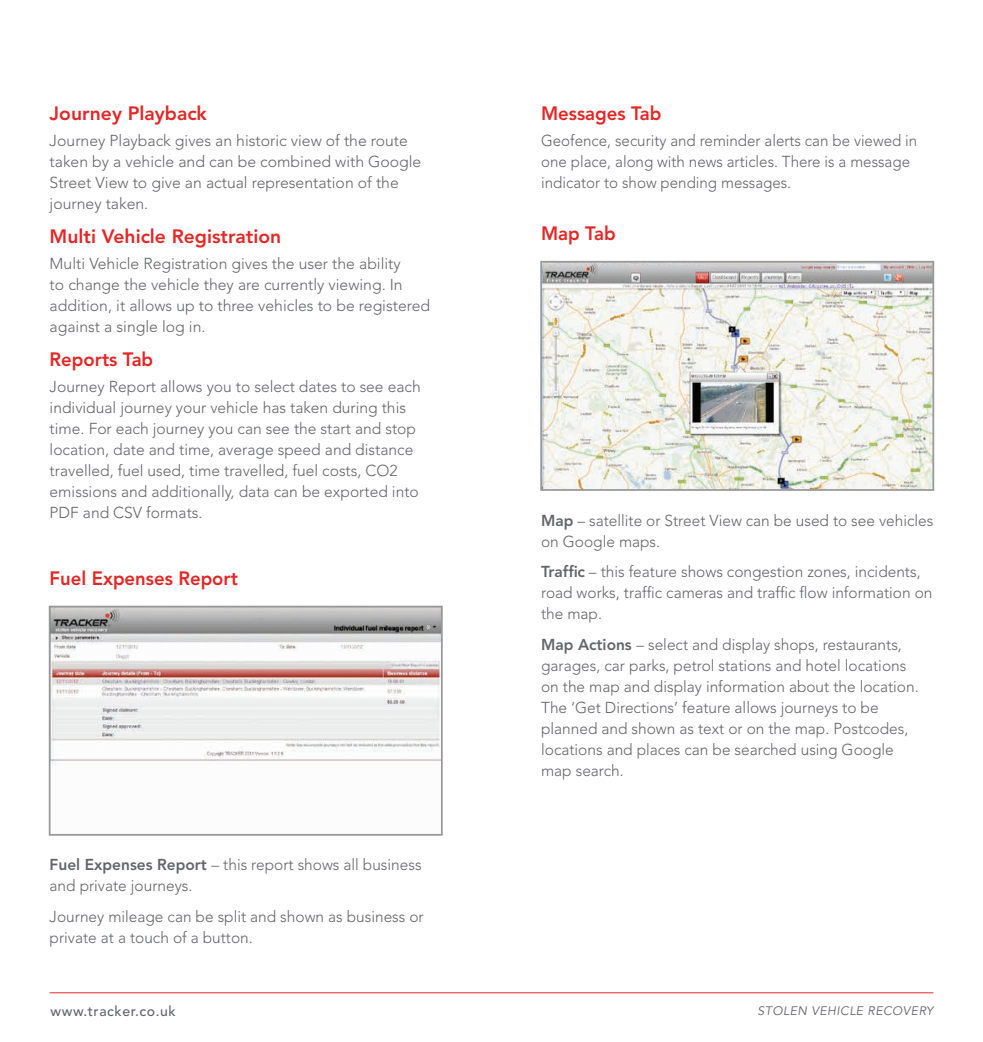
<style>
.page{position:relative;width:983px;height:1042px;background:#fff}
.page>*{position:absolute;margin:0;border:0;box-sizing:border-box;transform-origin:0 0}
.t1{font:800 19.25px "Avenir";color:#e42625;scale:.96 1}
.t2{font:800 19.25px "Avenir";color:#e42625}
.t3{font:300 15.75px/21px "Avenir";color:#646569}
.t4{font:300 15.75px/21px "Avenir";color:#646569;scale:.96 1}
.t5{font:500 14px "Avenir";letter-spacing:.04em;color:#646569}
.t6{font:italic 12.25px "Avenir";letter-spacing:.04em;color:#646569}
.s1{font-weight:800}
</style>
<div class="page">
<hr style="left:50px;top:992px;width:883px;height:1px;background:#e42625">
<img style="left:543px;top:264px;width:387px;height:224px">
<div style="left:540px;top:261px;width:393px;height:230px;border:2px solid #9a999a"></div>
<img style="left:52px;top:609px;width:387px;height:156px">
<div style="left:49px;top:606px;width:393px;height:230px;border:2px solid #9a999a"></div>
<p class="t2" style="left:50px;top:102px;width:159px">Journey Playback</p>
<p class="t3" style="left:50px;top:130px;width:373px">Journey Playback gives an historic view of the route taken by a vehicle and can be combined with Google Street View to give an actual representation of the journey taken.</p>
<p class="t2" style="left:50px;top:225px;width:233px">Multi Vehicle Registration</p>
<p class="t3" style="left:50px;top:253px;width:382px">Multi Vehicle Registration gives the user the ability<br>to change the vehicle they are currently viewing. In addition, it allows up to three vehicles to be registered against a single log in.</p>
<p class="t1" style="left:50px;top:348px;width:109px">Reports Tab</p>
<p class="t3" style="left:50px;top:376px;width:372px">Journey Report allows you to select dates to see each individual journey your vehicle has taken during this time. For each journey you can see the start and stop location, date and time, average speed and distance travelled, fuel used, time travelled, fuel costs, CO2 emissions and additionally, data can be exported into PDF and CSV formats.</p>
<p class="t1" style="left:50px;top:567px;width:198px">Fuel Expenses Report</p>
<p class="t3" style="left:50px;top:854px;width:373px"><span class="s1">Fuel Expenses Report</span> – this report shows all business and private journeys.</p>
<p class="t3" style="left:50px;top:906px;width:375px">Journey mileage can be split and shown as business or private at a touch of a button.</p>
<p class="t5" style="left:51px;top:1002px;width:127px">www.tracker.co.uk</p>
<p class="t1" style="left:541px;top:102px;width:127px">Messages Tab</p>
<p class="t4" style="left:541px;top:130px;width:393px">Geofence, security and reminder alerts can be viewed in one place, along with news articles. There is a message indicator to show pending messages.</p>
<p class="t1" style="left:541px;top:222px;width:79px">Map Tab</p>
<p class="t3" style="left:541px;top:509px;width:393px"><span class="s1">Map</span> – satellite or Street View can be used to see vehicles on Google maps.</p>
<p class="t3" style="left:541px;top:561px;width:392px"><span class="s1">Traffic</span> – this feature shows congestion zones, incidents, road works, traffic cameras and traffic flow information on the map.</p>
<p class="t3" style="left:541px;top:634px;width:379px"><span class="s1">Map Actions</span> – select and display shops, restaurants, garages, car parks, petrol stations and hotel locations on the map and display information about the location.<br>The ‘Get Directions’ feature allows journeys to be planned and shown as text or on the map. Postcodes, locations and places can be searched using Google map search.</p>
<p class="t6" style="left:757px;top:1004px;width:177px">STOLEN VEHICLE RECOVERY</p>
</div>
